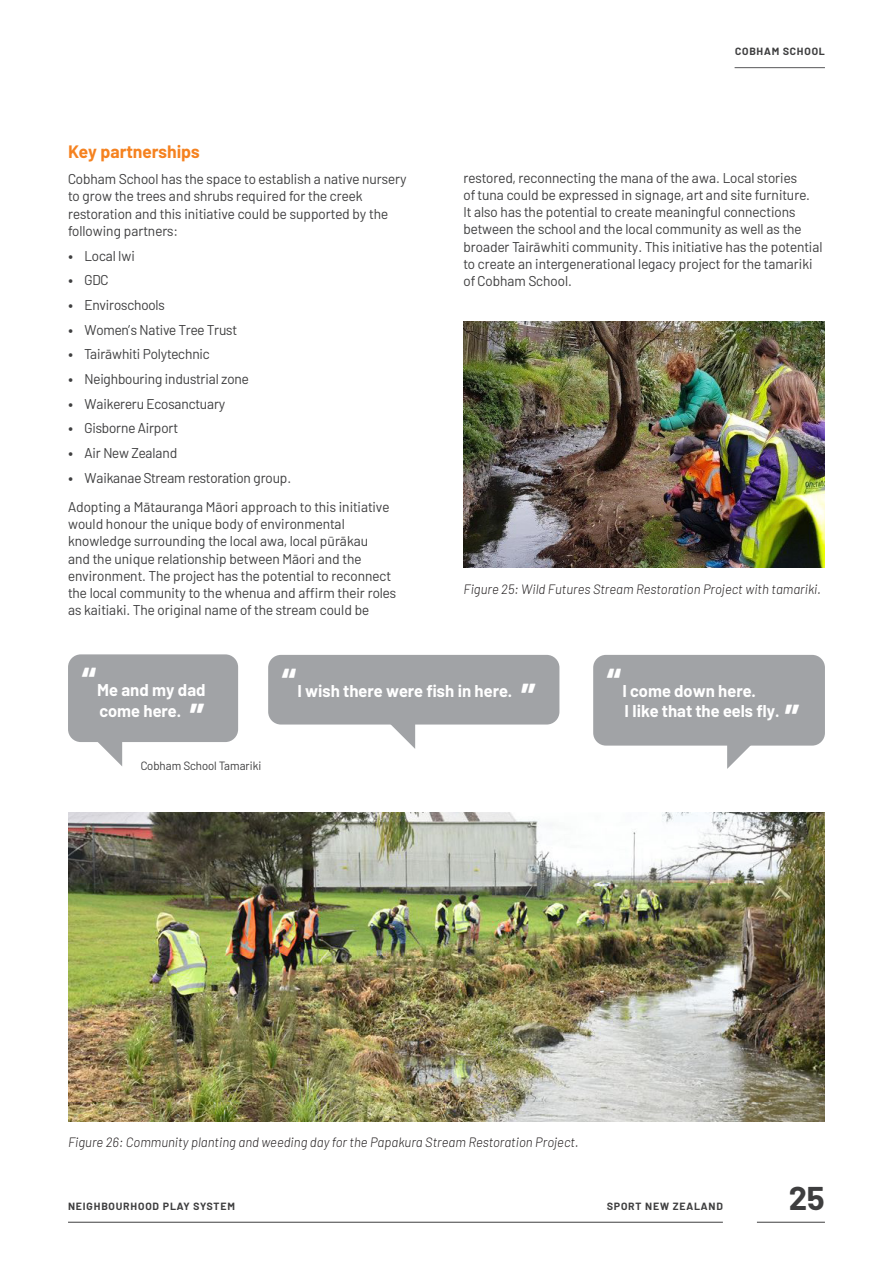
<style>
.page{position:relative;width:893px;height:1263px;background:#fff}
.page>*{position:absolute;margin:0;border:0;box-sizing:border-box;transform-origin:0 0}
.QUOTE{font:700 40.5px "Barlow";color:#fff}
.t1{font:700 33px "Barlow";color:#3e3e3f}
.Barlow_Text_Bold_Ora{font:700 18px "Barlow";color:#f58220}
.QUOTE-2{font:700 17.1px/20.2px "Barlow";color:#fff}
.Barlow_Text{font:14.25px/17.2px "Barlow";color:#3e3e3f}
.Barlow_Text_Caption{font:italic 300 13.5px "Barlow";color:#231f20}
.Quote_name{font:12px "Barlow";color:#3e3e3f}
.t2{font:700 10.5px "Barlow";letter-spacing:.08em;color:#3e3e3f}
.s1{font-weight:700}
</style>
<div class="page">
<img style="left:68px;top:812px;width:757px;height:309px">
<img style="left:463px;top:321px;width:362px;height:247px">
<svg style="left:727px;top:746px;width:23px;height:23px"></svg>
<div style="left:593px;top:655px;width:232px;height:91px;background:#a1a3a6;border-radius:13px"></div>
<svg style="left:389px;top:724px;width:26px;height:25px"></svg>
<div style="left:268px;top:655px;width:291px;height:69px;background:#a1a3a6;border-radius:13px"></div>
<svg style="left:98px;top:742px;width:24px;height:24px"></svg>
<div style="left:68px;top:654px;width:170px;height:88px;background:#a1a3a6;border-radius:13px"></div>
<hr style="left:68px;top:1222px;width:655px;height:1px;background:#3e3e3f">
<hr style="left:757px;top:1222px;width:68px;height:1px;background:#3e3e3f">
<hr style="left:735px;top:67px;width:90px;height:1px;background:#57585a">
<p class="Barlow_Text_Bold_Ora" style="left:68px;top:139px;width:133px">Key partnerships</p>
<p class="Barlow_Text" style="left:68px;top:169px;width:340px">Cobham School has the space to establish a native nursery to grow the trees and shrubs required for the creek restoration and this initiative could be supported by the following partners:</p>
<p class="Barlow_Text" style="left:68px;top:246px;width:68px"><span class="s1">•</span> Local Iwi</p>
<p class="Barlow_Text" style="left:68px;top:270px;width:42px"><span class="s1">•</span> GDC</p>
<p class="Barlow_Text" style="left:68px;top:295px;width:98px"><span class="s1">•</span> Enviroschools</p>
<p class="Barlow_Text" style="left:68px;top:320px;width:170px"><span class="s1">•</span> Women’s Native Tree Trust</p>
<p class="Barlow_Text" style="left:68px;top:344px;width:143px"><span class="s1">•</span> Tairāwhiti Polytechnic</p>
<p class="Barlow_Text" style="left:68px;top:369px;width:182px"><span class="s1">•</span> Neighbouring industrial zone</p>
<p class="Barlow_Text" style="left:68px;top:394px;width:159px"><span class="s1">•</span> Waikereru Ecosanctuary</p>
<p class="Barlow_Text" style="left:68px;top:418px;width:111px"><span class="s1">•</span> Gisborne Airport</p>
<p class="Barlow_Text" style="left:68px;top:443px;width:111px"><span class="s1">•</span> Air New Zealand</p>
<p class="Barlow_Text" style="left:68px;top:468px;width:225px"><span class="s1">•</span> Waikanae Stream restoration group.</p>
<p class="Barlow_Text" style="left:68px;top:497px;width:330px">Adopting a Mātauranga Māori approach to this initiative would honour the unique body of environmental knowledge surrounding the local awa, local pūrākau<br>and the unique relationship between Māori and the environment. The project has the potential to reconnect the local community to the whenua and affirm their roles as kaitiaki. The original name of the stream could be</p>
<p class="QUOTE" style="left:81px;top:652px;width:18px">“</p>
<p class="QUOTE" style="left:281px;top:652px;width:18px">“</p>
<p class="t2" style="left:735px;top:44px;width:91px">COBHAM SCHOOL</p>
<p class="Barlow_Text" style="left:463px;top:168px;width:361px">restored, reconnecting the mana of the awa. Local stories<br>of tuna could be expressed in signage, art and site furniture.<br>It also has the potential to create meaningful connections between the school and the local community as well as the broader Tairāwhiti community. This initiative has the potential to create an intergenerational legacy project for the tamariki of Cobham School.</p>
<p class="Barlow_Text_Caption" style="left:463px;top:579px;width:359px">Figure 25: Wild Futures Stream Restoration Project with tamariki.</p>
<p class="QUOTE" style="left:606px;top:652px;width:18px">“</p>
<p class="QUOTE-2" style="left:97px;top:679px;width:110px">Me and my dad come here.</p>
<p class="QUOTE" style="left:191px;top:687px;width:16px">”</p>
<p class="Quote_name" style="left:141px;top:757px;width:122px">Cobham School Tamariki</p>
<p class="QUOTE-2" style="left:297px;top:679px;width:217px">I wish there were fish in here.</p>
<p class="QUOTE" style="left:522px;top:668px;width:16px">”</p>
<p class="QUOTE-2" style="left:622px;top:679px;width:159px">I come down here.<br>I like that the eels fly.</p>
<p class="QUOTE" style="left:786px;top:688px;width:16px">”</p>
<p class="Barlow_Text_Caption" style="left:68px;top:1133px;width:512px">Figure 26: Community planting and weeding day for the Papakura Stream Restoration Project.</p>
<p class="t2" style="left:68px;top:1198px;width:168px">NEIGHBOURHOOD PLAY SYSTEM</p>
<p class="t2" style="left:607px;top:1198px;width:117px">SPORT NEW ZEALAND</p>
<h2 class="t1" style="left:789px;top:1173px;width:37px">25</h2>
</div>
